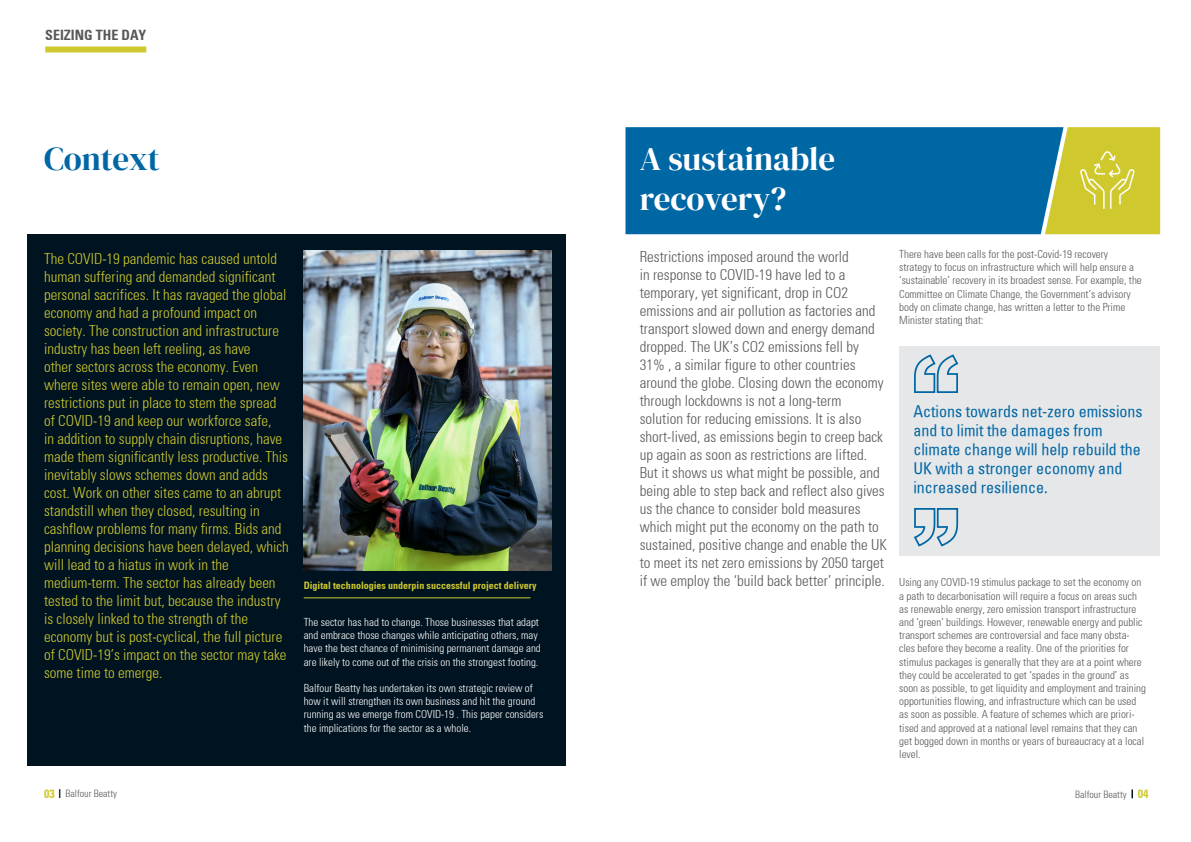
<style>
.page{position:relative;width:1191px;height:842px;background:#fff}
.page>*{position:absolute;margin:0;border:0;box-sizing:border-box;transform-origin:0 0}
.t1{font:33px "DM Serif Display";color:#fff}
.t2{font:33px "DM Serif Display";letter-spacing:-.005em;color:#0067a5}
.t3{font:500 condensed 16px/19.2px "Univers";color:#0067a5}
.Body_text{font:300 condensed 15px/18px "Univers";color:#cfc92e}
.Body_text-2{font:300 condensed 15px/18px "Univers";color:#57585a}
.t4{font:700 condensed 14px "Univers";color:#57585a}
.t5{font:700 condensed 12px "Univers";color:#cfc92e}
.Body_text-3{font:300 condensed 11px/13.2px "Univers";color:#57585a}
.Body_text-4{font:300 condensed 11px/13.2px "Univers";color:#fff}
.t6{font:700 condensed 10px "Univers";color:#cfc92e}
.t7{font:300 condensed 10px "Univers";color:#57585a}
</style>
<div class="page">
<div style="left:625px;top:127px;width:420px;height:107px;background:#0067a5"></div>
<div style="left:27px;top:234px;width:538px;height:531px;background:#001321"></div>
<img style="left:304px;top:250px;width:247px;height:320px">
<hr style="left:304px;top:597px;width:226px;height:1px;background:#cfc92e">
<svg style="left:1045px;top:127px;width:115px;height:107px;background:#bbc146"></svg>
<img style="left:1072px;top:148px;width:69px;height:68px">
<div style="left:899px;top:346px;width:261px;height:210px;background:#e6e7e9"></div>
<svg style="left:914px;top:354px;width:45px;height:39px"></svg>
<svg style="left:914px;top:508px;width:45px;height:39px"></svg>
<div style="left:45px;top:46px;width:101px;height:6px;background:#cfc92e"></div>
<svg style="left:1131px;top:789px;width:2px;height:9px"></svg>
<p class="t4" style="left:45px;top:26px;width:103px">SEIZING THE DAY</p>
<p class="t2" style="left:44px;top:140px;width:117px">Context</p>
<p class="Body_text" style="left:44px;top:250px;width:246px">The COVID-19 pandemic has caused untold human suffering and demanded significant personal sacrifices. It has ravaged the global economy and had a profound impact on society. The construction and infrastructure industry has been left reeling, as have<br>other sectors across the economy. Even where sites were able to remain open, new restrictions put in place to stem the spread of COVID-19 and keep our workforce safe,<br>in addition to supply chain disruptions, have made them significantly less productive. This inevitably slows schemes down and adds cost. Work on other sites came to an abrupt standstill when they closed, resulting in cashflow problems for many firms. Bids and planning decisions have been delayed, which will lead to a hiatus in work in the</p>
<p class="Body_text" style="left:44px;top:574px;width:244px">medium-term. The sector has already been tested to the limit but, because the industry is closely linked to the strength of the economy but is post-cyclical, the full picture of COVID-19’s impact on the sector may take some time to emerge.</p>
<p class="t6" style="left:304px;top:579px;width:234px">Digital technologies underpin successful project delivery</p>
<p class="Body_text-4" style="left:304px;top:615px;width:238px">The sector has had to change. Those businesses that adapt and embrace those changes while anticipating others, may have the best chance of minimising permanent damage and are likely to come out of the crisis on the strongest footing.</p>
<p class="Body_text-4" style="left:304px;top:681px;width:241px">Balfour Beatty has undertaken its own strategic review of how it will strengthen its own business and hit the ground running as we emerge from COVID-19 . This paper considers the implications for the sector as a whole.</p>
<p class="t1" style="left:639px;top:140px;width:197px">A sustainable</p>
<p class="t1" style="left:639px;top:179px;width:148px">recovery?</p>
<p class="Body_text-2" style="left:639px;top:247px;width:249px">Restrictions imposed around the world<br>in response to COVID-19 have led to a temporary, yet significant, drop in CO2 emissions and air pollution as factories and transport slowed down and energy demand dropped. The UK’s CO2 emissions fell by 31% , a similar figure to other countries around the globe. Closing down the economy through lockdowns is not a long-term solution for reducing emissions. It is also short-lived, as emissions begin to creep back up again as soon as restrictions are lifted.<br>But it shows us what might be possible, and being able to step back and reflect also gives us the chance to consider bold measures which might put the economy on the path to sustained, positive change and enable the UK to meet its net zero emissions by 2050 target if we employ the ‘build back better’ principle.</p>
<p class="Body_text-3" style="left:899px;top:247px;width:244px">There have been calls for the post-Covid-19 recovery strategy to focus on infrastructure which will help ensure a ‘sustainable’ recovery in its broadest sense. For example, the Committee on Climate Change, the Government’s advisory body on climate change, has written a letter to the Prime Minister stating that:</p>
<p class="t3" style="left:913px;top:401px;width:231px">Actions towards net-zero emissions and to limit the damages from climate change will help rebuild the<br>UK with a stronger economy and increased resilience.</p>
<p class="Body_text-3" style="left:899px;top:576px;width:248px">Using any COVID-19 stimulus package to set the economy on a path to decarbonisation will require a focus on areas such as renewable energy, zero emission transport infrastructure and ‘green’ buildings. However, renewable energy and public transport schemes are controversial and face many obsta&shy;cles before they become a reality. One of the priorities for stimulus packages is generally that they are at a point where they could be accelerated to get ‘spades in the ground’ as soon as possible, to get liquidity and employment and training opportunities flowing, and infrastructure which can be used as soon as possible. A feature of schemes which are priori&shy;tised and approved at a national level remains that they can get bogged down in months or years of bureaucracy at a local level.</p>
<p class="t5" style="left:44px;top:786px;width:12px">03</p>
<p class="t7" style="left:65px;top:788px;width:53px">Balfour Beatty</p>
<p class="t7" style="left:1075px;top:788px;width:53px">Balfour Beatty</p>
<p class="t5" style="left:1137px;top:787px;width:12px">04</p>
</div>
